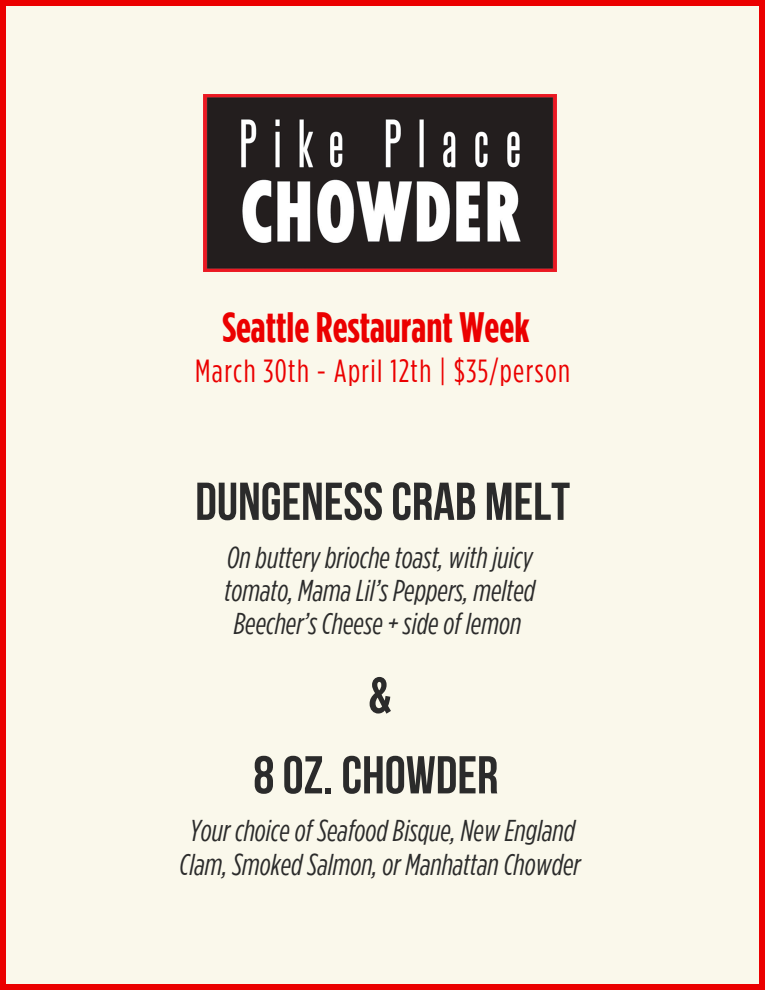
<style>
.page{position:relative;width:765px;height:990px;background:#faf8eb}
.page>*{position:absolute;margin:0;border:0;box-sizing:border-box;transform-origin:0 0}
.t1{font:700 53.2px "Bebas Neue";color:#2b2b2b}
.t2{font:700 50.84px "Gotham Condensed";color:#2b2b2b}
.t3{font:700 42.4px "Gotham Condensed";color:#eb0000}
.t4{font:31.96px "Gotham Condensed";letter-spacing:.04em;color:#eb0000}
.t5{font:italic 30.08px/33.2px "Gotham Condensed";color:#2b2b2b;text-align:center}
</style>
<div class="page">
<img style="left:203px;top:95px;width:354px;height:176px">
<h1 class="t3" style="left:222px;top:301px;width:309px">Seattle Restaurant Week</h1>
<p class="t4" style="left:195px;top:352px;width:376px">March 30th - April 12th | $35/person</p>
<p class="t1" style="left:195px;top:480px;width:376px">DUNGENESS CRAB MELT</p>
<p class="t5" style="left:225px;top:540px;width:312px">On buttery brioche toast, with juicy tomato, Mama Lil’s Peppers, melted<br>Beecher’s Cheese + side of lemon</p>
<h2 class="t2" style="left:369px;top:664px;width:24px">&amp;</h2>
<h1 class="t1" style="left:253px;top:754px;width:247px">8OZ. CHOWDER</h1>
<p class="t5" style="left:180px;top:813px;width:403px;line-height:34.3px">Your choice of Seafood Bisque, New England<br>Clam, Smoked Salmon, or Manhattan Chowder</p>
</div>
